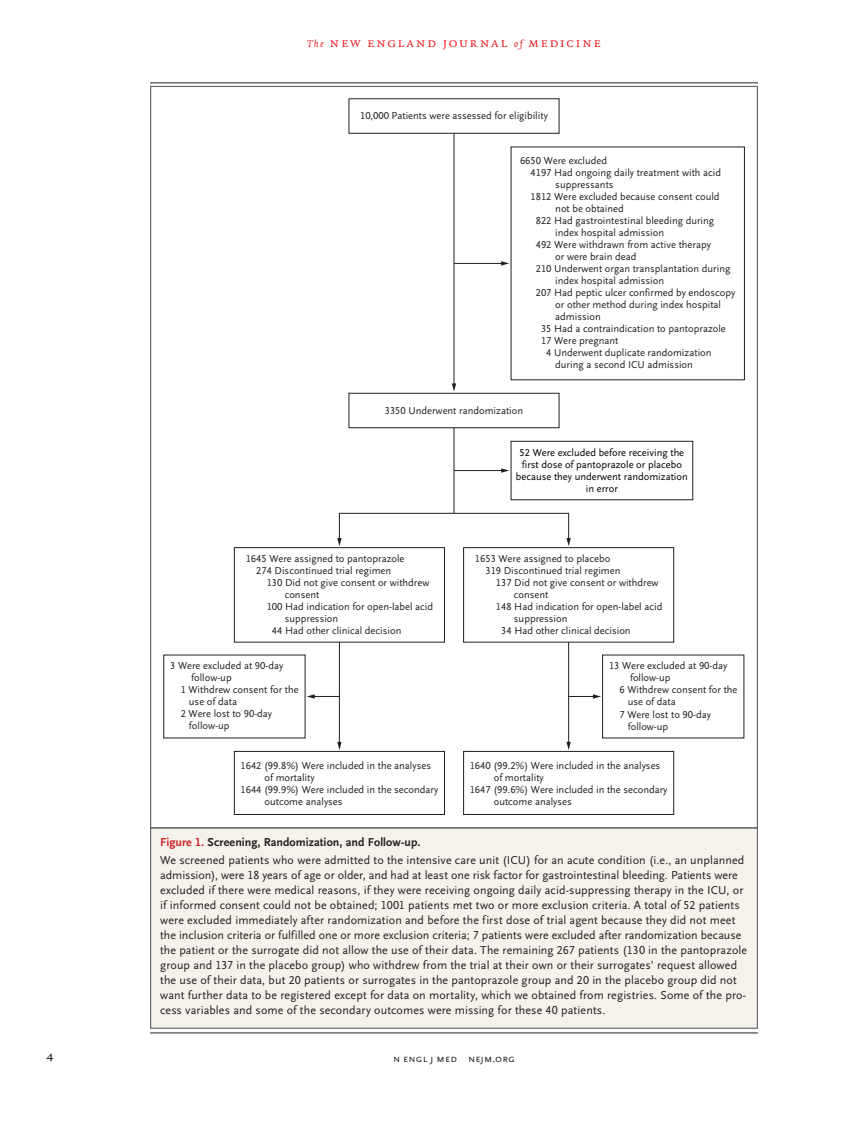
<style>
.page{position:relative;width:851px;height:1134px;background:#fff}
.page>*{position:absolute;margin:0;border:0;box-sizing:border-box;transform-origin:0 0}
.t1{font:14.25px "OTNEJM Quadraat Cap";color:#231f20}
.t2{font:13.5px "OTNEJM Quadraat Cap";letter-spacing:.11em;color:#ee1d23}
.t3{font:12px/15px "OTNEJM Scala Sans LF";letter-spacing:.01em;color:#231f20}
.t4{font:10.8px "OTNEJM Scala Sans LF Cap";letter-spacing:.01em;color:#231f20}
.t5{font:10.5px/12px "OTNEJM Scala Sans LF";color:#231f20;text-align:center}
.t6{font:10.5px/12px "OTNEJM Scala Sans LF";color:#000;text-align:center}
.s1{font-family:"OTNEJM Quadraat";font-style:italic;font-size:10.5px}
.s2{font-weight:700;color:#d1232a}
.s3{font-weight:700}
</style>
<div class="page">
<hr style="left:150px;top:1033px;width:608px;height:1px;background:#231f20">
<hr style="left:150px;top:82px;width:608px;height:1px;background:#231f20">
<div style="left:151px;top:828px;width:606px;height:200px;background:#f5f1eb"></div>
<div style="left:150px;top:827px;width:608px;height:202px;border:1px solid #636366"></div>
<svg style="left:163px;top:98px;width:582px;height:717px"></svg>
<div style="left:234px;top:548px;width:210px;height:94px;background:#fff"></div>
<div style="left:234px;top:547px;width:211px;height:96px;border:1px solid #231f20"></div>
<div style="left:463px;top:548px;width:210px;height:94px;background:#fff"></div>
<div style="left:463px;top:547px;width:211px;height:96px;border:1px solid #231f20"></div>
<div style="left:349px;top:393px;width:210px;height:35px;background:#fff"></div>
<div style="left:348px;top:393px;width:211px;height:35px;border:1px solid #231f20"></div>
<hr style="left:453px;top:428px;width:1px;height:85px;background:#231f20">
<div style="left:349px;top:99px;width:210px;height:34px;background:#fff"></div>
<div style="left:348px;top:98px;width:211px;height:36px;border:1px solid #231f20"></div>
<div style="left:511px;top:147px;width:233px;height:233px;background:#fff"></div>
<hr style="left:453px;top:133px;width:1px;height:252px;background:#231f20">
<svg style="left:452px;top:383px;width:4px;height:9px"></svg>
<hr style="left:454px;top:263px;width:48px;height:1px;background:#231f20">
<svg style="left:501px;top:261px;width:8px;height:5px"></svg>
<div style="left:511px;top:441px;width:181px;height:59px;background:#fff"></div>
<div style="left:510px;top:441px;width:183px;height:59px;border:1px solid #231f20"></div>
<hr style="left:454px;top:470px;width:48px;height:1px;background:#231f20">
<svg style="left:501px;top:468px;width:8px;height:5px"></svg>
<div style="left:164px;top:655px;width:141px;height:83px;background:#fff"></div>
<div style="left:602px;top:655px;width:141px;height:83px;background:#fff"></div>
<svg style="left:337px;top:514px;width:4px;height:32px"></svg>
<svg style="left:306px;top:694px;width:33px;height:5px"></svg>
<svg style="left:569px;top:694px;width:32px;height:5px"></svg>
<svg style="left:566px;top:514px;width:5px;height:32px"></svg>
<div style="left:463px;top:751px;width:210px;height:63px;background:#fff"></div>
<div style="left:463px;top:751px;width:211px;height:64px;border:1px solid #231f20"></div>
<div style="left:234px;top:751px;width:210px;height:63px;background:#fff"></div>
<div style="left:234px;top:751px;width:211px;height:64px;border:1px solid #231f20"></div>
<hr style="left:339px;top:642px;width:1px;height:101px;background:#231f20">
<svg style="left:337px;top:742px;width:4px;height:8px"></svg>
<hr style="left:568px;top:642px;width:1px;height:101px;background:#231f20">
<svg style="left:566px;top:742px;width:5px;height:8px"></svg>
<hr style="left:339px;top:513px;width:229px;height:1px;background:#231f20">
<p class="t2" style="left:307px;top:35px;width:295px"><span class="s1">The</span> new england journal <span class="s1">of</span> medicine</p>
<p class="t5" style="left:360px;top:110px;width:189px">10,000 Patients were assessed for eligibility</p>
<p class="t5" style="left:520px;top:155px;width:88px">6650 Were excluded</p>
<p class="t5" style="left:530px;top:167px;width:192px">4197 Had ongoing daily treatment with acid</p>
<p class="t5" style="left:555px;top:179px;width:60px">suppressants</p>
<p class="t5" style="left:530px;top:191px;width:190px">1812 Were excluded because consent could</p>
<p class="t5" style="left:555px;top:203px;width:70px">not be obtained</p>
<p class="t5" style="left:535px;top:215px;width:180px">822 Had gastrointestinal bleeding during</p>
<p class="t5" style="left:555px;top:227px;width:110px">index hospital admission</p>
<p class="t5" style="left:535px;top:239px;width:177px">492 Were withdrawn from active therapy</p>
<p class="t5" style="left:555px;top:251px;width:83px">or were brain dead</p>
<p class="t5" style="left:535px;top:263px;width:196px">210 Underwent organ transplantation during</p>
<p class="t5" style="left:555px;top:275px;width:110px">index hospital admission</p>
<p class="t5" style="left:535px;top:287px;width:201px">207 Had peptic ulcer confirmed by endoscopy</p>
<p class="t5" style="left:555px;top:299px;width:167px">or other method during index hospital</p>
<p class="t5" style="left:555px;top:311px;width:47px">admission</p>
<p class="t5" style="left:541px;top:323px;width:186px">35 Had a contraindication to pantoprazole</p>
<p class="t5" style="left:541px;top:335px;width:79px">17 Were pregnant</p>
<p class="t5" style="left:546px;top:347px;width:167px">4 Underwent duplicate randomization</p>
<p class="t5" style="left:555px;top:359px;width:139px">during a second ICU admission</p>
<p class="t5" style="left:385px;top:405px;width:140px">3350 Underwent randomization</p>
<p class="t5" style="left:246px;top:553px;width:160px">1645 Were assigned to pantoprazole<br>274 Discontinued trial regimen</p>
<p class="t5" style="left:267px;top:577px;width:164px">130 Did not give consent or withdrew</p>
<p class="t5" style="left:285px;top:589px;width:36px">consent</p>
<p class="t5" style="left:267px;top:601px;width:168px">100 Had indication for open-label acid</p>
<p class="t5" style="left:285px;top:613px;width:55px">suppression</p>
<p class="t5" style="left:272px;top:625px;width:131px">44 Had other clinical decision</p>
<p class="t5" style="left:170px;top:660px;width:115px">3 Were excluded at 90-day</p>
<p class="t5" style="left:191px;top:672px;width:42px">follow-up</p>
<p class="t5" style="left:181px;top:684px;width:119px">1 Withdrew consent for the</p>
<p class="t5" style="left:189px;top:696px;width:50px">use of data</p>
<p class="t5" style="left:181px;top:708px;width:93px">2 Were lost to 90-day</p>
<p class="t5" style="left:189px;top:720px;width:42px">follow-up</p>
<p class="t5" style="left:240px;top:760px;width:192px">1642 (99.8%) Were included in the analyses</p>
<p class="t5" style="left:264px;top:772px;width:52px">of mortality</p>
<p class="t5" style="left:240px;top:784px;width:199px">1644 (99.9%) Were included in the secondary</p>
<p class="t5" style="left:264px;top:796px;width:80px">outcome analyses</p>
<p class="t6" style="left:516px;top:446px;width:173px">52 Were excluded before receiving the first dose of pantoprazole or placebo because they underwent randomization in error</p>
<p class="t5" style="left:475px;top:553px;width:137px">1653 Were assigned to placebo</p>
<p class="t5" style="left:485px;top:565px;width:136px">319 Discontinued trial regimen</p>
<p class="t5" style="left:496px;top:577px;width:164px">137 Did not give consent or withdrew</p>
<p class="t5" style="left:514px;top:589px;width:36px">consent</p>
<p class="t5" style="left:496px;top:601px;width:168px">148 Had indication for open-label acid</p>
<p class="t5" style="left:514px;top:613px;width:55px">suppression</p>
<p class="t5" style="left:501px;top:625px;width:131px">34 Had other clinical decision</p>
<p class="t5" style="left:609px;top:660px;width:120px">13 Were excluded at 90-day</p>
<p class="t5" style="left:630px;top:672px;width:42px">follow-up</p>
<p class="t5" style="left:619px;top:684px;width:119px">6 Withdrew consent for the</p>
<p class="t5" style="left:627px;top:696px;width:50px">use of data</p>
<p class="t5" style="left:619px;top:708px;width:93px">7 Were lost to 90-day</p>
<p class="t5" style="left:627px;top:720px;width:42px">follow-up</p>
<p class="t5" style="left:469px;top:760px;width:192px">1640 (99.2%) Were included in the analyses</p>
<p class="t5" style="left:493px;top:772px;width:52px">of mortality</p>
<p class="t5" style="left:469px;top:784px;width:199px">1647 (99.6%) Were included in the secondary</p>
<p class="t5" style="left:493px;top:796px;width:80px">outcome analyses</p>
<p class="t3" style="left:160px;top:834px;width:585px;line-height:18px"><span class="s2">Figure 1.</span> <span class="s3">Screening, Randomization, and Follow-up.<br></span>We screened patients who were admitted to the intensive care unit (ICU) for an acute condition (i.e., an unplanned</p>
<p class="t3" style="left:160px;top:868px;width:588px">admission), were 18 years of age or older, and had at least one risk factor for gastrointestinal bleeding. Patients were excluded if there were medical reasons, if they were receiving ongoing daily acid-suppressing therapy in the ICU, or if informed consent could not be obtained; 1001 patients met two or more exclusion criteria. A total of 52 patients were excluded immediately after randomization and before the first dose of trial agent because they did not meet the inclusion criteria or fulfilled one or more exclusion criteria; 7 patients were excluded after randomization because the patient or the surrogate did not allow the use of their data. The remaining 267 patients (130 in the pantoprazole group and 137 in the placebo group) who withdrew from the trial at their own or their surrogates’ request allowed the use of their data, but 20 patients or surrogates in the pantoprazole group and 20 in the placebo group did not want further data to be registered except for data on mortality, which we obtained from registries. Some of the pro‑ cess variables and some of the secondary outcomes were missing for these 40 patients.</p>
<h1 class="t1" style="left:46px;top:1048px;width:9px">4</h1>
<p class="t4" style="left:393px;top:1053px;width:123px">n engl j med nejm.org</p>
</div>
